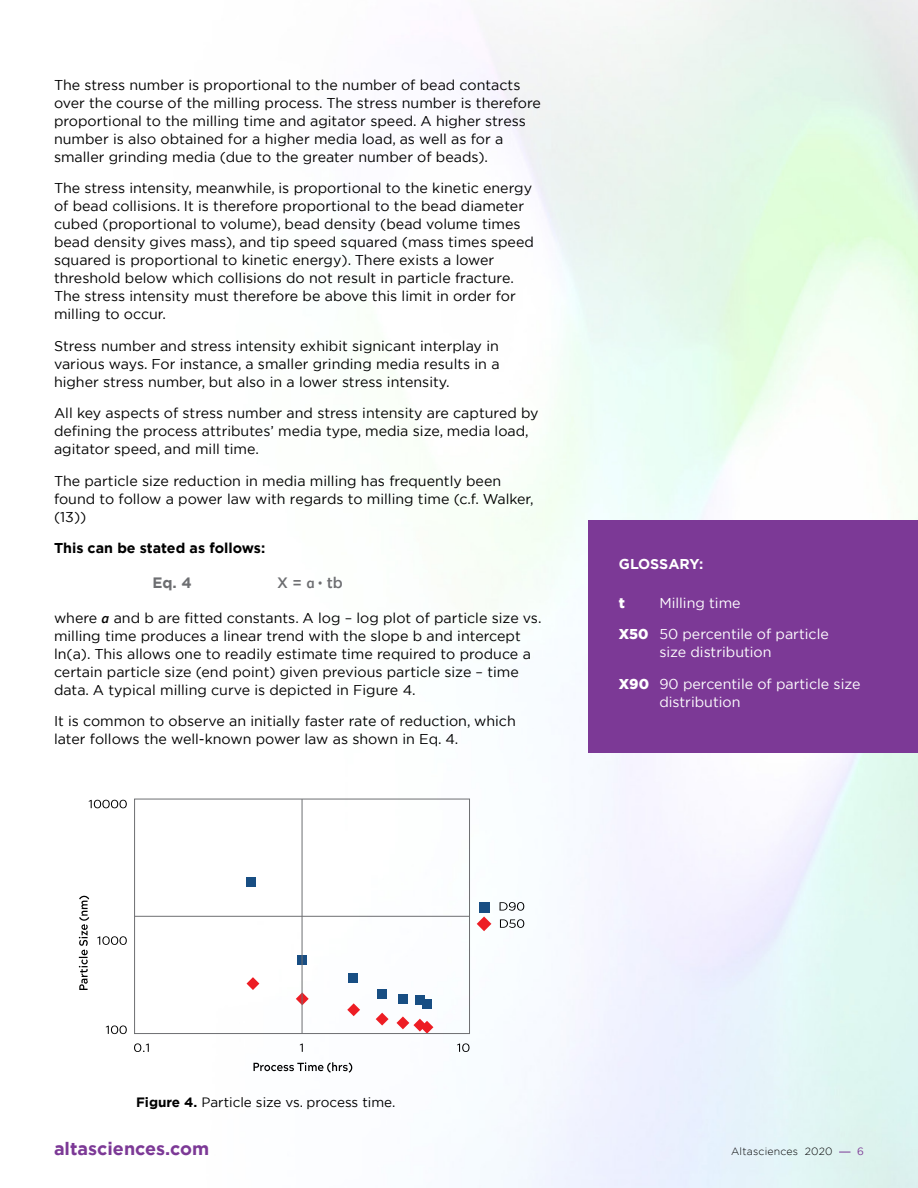
<style>
.page{position:relative;width:918px;height:1188px;background:#fff}
.page>*{position:absolute;margin:0;border:0;box-sizing:border-box;transform-origin:0 0}
.t1{font:700 18px "Gotham";color:#7c3996}
.t2{font:500 15px "Gotham";color:#6d6e71}
.t3{font:700 15px "Gotham";color:#6d6e71}
.t4{font:14.25px/18px "Gotham";color:#000}
.t5{font:14.25px/18px "Gotham";color:#fff}
.t6{font:700 14.25px "Gotham";color:#000}
.t7{font:700 14.25px "Gotham";letter-spacing:-.005em;color:#fff}
.t8{font:900 14.25px "Gotham";color:#fff}
.t9{font:13.5px "Gotham";color:#000}
.t10{font:300 10.5px "Gotham";letter-spacing:.02em;color:#000}
.t11{font:10.5px "Gotham";color:#7c3996}
.s1{font-family:"Source Sans Pro";font-weight:300}
.s2{font-weight:900}
.s3{font-weight:700}
</style>
<div class="page">
<img style="left:253px;top:0;width:665px;height:1188px">
<div style="left:588px;top:520px;width:330px;height:232px;background:#7c3996"></div>
<svg style="left:254px;top:1062px;width:98px;height:11px"></svg>
<svg style="left:79px;top:896px;width:10px;height:94px"></svg>
<svg style="left:134px;top:798px;width:336px;height:236px"></svg>
<hr style="left:302px;top:799px;width:1px;height:235px;background:#6d6e71">
<hr style="left:135px;top:916px;width:335px;height:1px;background:#6d6e71">
<svg style="left:134px;top:1043px;width:15px;height:9px"></svg>
<svg style="left:106px;top:1026px;width:21px;height:8px"></svg>
<svg style="left:97px;top:936px;width:30px;height:9px"></svg>
<svg style="left:89px;top:800px;width:38px;height:8px"></svg>
<svg style="left:300px;top:1044px;width:3px;height:8px"></svg>
<svg style="left:457px;top:1043px;width:13px;height:9px"></svg>
<svg style="left:500px;top:902px;width:24px;height:9px"></svg>
<svg style="left:500px;top:919px;width:24px;height:9px"></svg>
<div style="left:479px;top:902px;width:10px;height:11px;background:#184e83"></div>
<svg style="left:477px;top:917px;width:14px;height:14px"></svg>
<svg style="left:307px;top:580px;width:7px;height:8px"></svg>
<p class="t4" style="left:54px;top:75px;width:489px">The stress number is proportional to the number of bead contacts over the course of the milling process. The stress number is therefore proportional to the milling time and agitator speed. A higher stress number is also obtained for a higher media load, as well as for a smaller grinding media (due to the greater number of beads).</p>
<p class="t4" style="left:54px;top:179px;width:481px">The stress intensity, meanwhile, is proportional to the kinetic energy of bead collisions. It is therefore proportional to the bead diameter cubed (proportional to volume), bead density (bead volume times bead density gives mass), and tip speed squared (mass times speed squared is proportional to kinetic energy). There exists a lower threshold below which collisions do not result in particle fracture.<br>The stress intensity must therefore be above this limit in order for milling to occur.</p>
<p class="t4" style="left:54px;top:336px;width:447px;text-align:justify">Stress number and stress intensity exhibit signicant interplay in various ways. For instance, a smaller grinding media results in a higher stress number, but also in a lower stress intensity.</p>
<p class="t4" style="left:54px;top:404px;width:486px">All key aspects of stress number and stress intensity are captured by defining the process attributes’ media type, media size, media load, agitator speed, and mill time.</p>
<p class="t4" style="left:54px;top:471px;width:481px">The particle size reduction in media milling has frequently been found to follow a power law with regards to milling time (c.f. Walker, (13))</p>
<p class="t6" style="left:54px;top:539px;width:213px">This can be stated as follows:</p>
<p class="t3" style="left:152px;top:573px;width:41px">Eq. 4</p>
<p class="t2" style="left:277px;top:573px;width:67px">X = <span class="s1">•</span> tb</p>
<p class="t4" style="left:54px;top:609px;width:489px">where and b are fitted constants. A log – log plot of particle size vs. milling time produces a linear trend with the slope b and intercept ln(a). This allows one to readily estimate time required to produce a certain particle size (end point) given previous particle size – time data. A typical milling curve is depicted in Figure 4.</p>
<p class="t4" style="left:54px;top:712px;width:463px">It is common to observe an initially faster rate of reduction, which later follows the well-known power law as shown in Eq. 4.</p>
<p class="t7" style="left:619px;top:555px;width:86px">GLOSSARY:</p>
<p class="t8" style="left:619px;top:593px;width:8px">t</p>
<p class="t5" style="left:659px;top:593px;width:83px">Milling time</p>
<p class="t5" style="left:659px;top:625px;width:171px;text-indent:-40px"><span class="s2">X50</span> 50 percentile of particle size distribution</p>
<p class="t5" style="left:659px;top:674px;width:203px;text-indent:-40px"><span class="s2">X90</span> 90 percentile of particle size distribution</p>
<p class="t9" style="left:136px;top:1094px;width:261px"><span class="s3">Figure 4.</span> Particle size vs. process time.</p>
<p class="t1" style="left:54px;top:1137px;width:157px">altasciences.com</p>
<p class="t10" style="left:731px;top:1145px;width:103px">Altasciences 2020</p>
<p class="t11" style="left:857px;top:1145px;width:8px">6</p>
</div>
